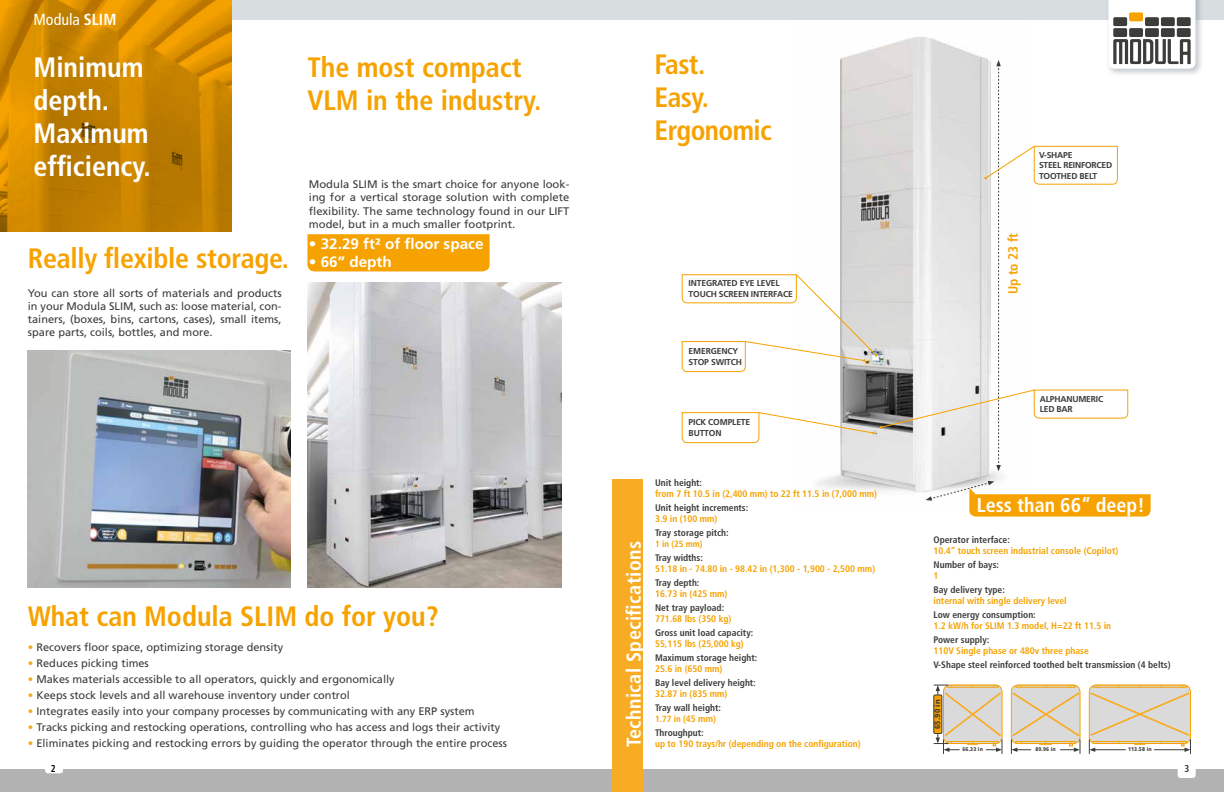
<style>
.page{position:relative;width:1224px;height:792px;background:#fff}
.page>*{position:absolute;margin:0;border:0;box-sizing:border-box;transform-origin:0 0}
.t1{font:700 condensed 28px/33px "Frutiger LT Std";color:#f6a200}
.t2{font:700 condensed 28px/33px "Frutiger LT Std";color:#fff}
.t3{font:700 condensed 28px/33px "Frutiger LT Std";letter-spacing:-.02em;color:#f6a200}
.t4{font:700 condensed 20px "Frutiger LT Std";letter-spacing:.02em;color:#fff}
.t5{font:700 condensed 20px "Frutiger LT Std";color:#fff}
.t6{font:condensed 16px "Frutiger LT Std";color:#fff}
.t7{font:700 15px "Frutiger LT Std";color:#fff}
.t8{font:700 condensed 13.5px "Frutiger LT Std";color:#f6a200}
.t9{font:11px/13.2px "Frutiger LT Std";color:#3c3c3b;text-align:justify}
.t10{font:700 condensed 10px "Frutiger LT Std";color:#000;scale:.94 1}
.t11{font:700 condensed 10px "Frutiger LT Std";color:#3c3c3b;scale:.94 1}
.t12{font:700 condensed 9.5px "Frutiger LT Std";color:#f6a200}
.t13{font:700 condensed 9.5px "Frutiger LT Std";color:#3c3c3b}
.t14{font:700 condensed 9px "Frutiger LT Std";color:#f6a200}
.t15{font:700 8.6px/10.3px "Frutiger LT Std";letter-spacing:-.02em;color:#3c3c3b}
.t16{font:900 7.8px "Frutiger LT Std";color:#3c3c3b;scale:.9 1}
.t17{font:900 5.4px "Frutiger LT Std";letter-spacing:.02em;color:#3c3c3b;scale:.9 1}
.s1{font-weight:700}
.s2{color:#f8ac23}
.s3{font-size:9.5px}
</style>
<div class="page">
<div style="left:0;top:769px;width:1224px;height:23px;background:#b3b2b2"></div>
<div style="left:0;top:0;width:1224px;height:19px;background:#d8dde0"></div>
<div style="left:1106px;top:0;width:98px;height:77px;background:#8a959c;opacity:.5"></div>
<div style="left:1178px;top:765px;width:18px;height:13px;background:#fff;border-radius:3px"></div>
<div style="left:45px;top:760px;width:18px;height:13px;background:#fff;border-radius:3px"></div>
<img style="left:817px;top:471px;width:185px;height:21px">
<img style="left:0;top:0;width:232px;height:232px">
<div style="left:612px;top:479px;width:31px;height:313px;background:#f8ac23"></div>
<img style="left:307px;top:283px;width:254px;height:304px">
<img style="left:28px;top:350px;width:262px;height:237px">
<div style="left:307px;top:234px;width:183px;height:37px;background:#f6a200"></div>
<svg style="left:682px;top:0;width:514px;height:471px"></svg>
<svg style="left:925px;top:481px;width:226px;height:36px"></svg>
<svg style="left:1011px;top:685px;width:69px;height:59px"></svg>
<svg style="left:1016px;top:685px;width:59px;height:2px"></svg>
<svg style="left:1089px;top:685px;width:102px;height:59px"></svg>
<svg style="left:1093px;top:685px;width:94px;height:2px"></svg>
<svg style="left:934px;top:685px;width:69px;height:69px;background:#ded0b5"></svg>
<svg style="left:1011px;top:693px;width:70px;height:61px;background:#dfd6c4"></svg>
<svg style="left:1089px;top:693px;width:102px;height:61px;background:#dfd6c7"></svg>
<h3 class="t6" style="left:34px;top:10px;width:84px">Modula <span class="s1">SLIM</span></h3>
<h1 class="t2" style="left:34px;top:51px;width:119px">Minimum depth.<br>Maximum efficiency.</h1>
<h1 class="t1" style="left:28px;top:242px;width:263px">Really flexible storage.</h1>
<p class="t9" style="left:28px;top:287px;width:255px">You can store all sorts of materials and products in your Modula SLIM, such as: loose material, con&shy;tainers, (boxes, bins, cartons, cases), small items, spare parts, coils, bottles, and more.</p>
<h1 class="t1" style="left:307px;top:51px;width:236px">The most compact<br>VLM in the industry.</h1>
<p class="t9" style="left:309px;top:178px;width:262px">Modula SLIM is the smart choice for anyone look&shy;ing for a vertical storage solution with complete flexibility. The same technology found in our LIFT model, but in a much smaller footprint.</p>
<h3 class="t7" style="left:309px;top:235px;width:176px">• 32.29 ft² of floor space</h3>
<h3 class="t7" style="left:309px;top:253px;width:85px">• 66” depth</h3>
<h1 class="t1" style="left:28px;top:600px;width:412px">What can Modula SLIM do for you?</h1>
<p class="t9" style="left:28px;top:640px;width:257px"><span class="s2">•</span> Recovers floor space, optimizing storage density</p>
<p class="t9" style="left:28px;top:656px;width:123px"><span class="s2">•</span> Reduces picking times</p>
<p class="t9" style="left:28px;top:672px;width:368px"><span class="s2">•</span> Makes materials accessible to all operators, quickly and ergonomically</p>
<p class="t9" style="left:28px;top:688px;width:324px"><span class="s2">•</span> Keeps stock levels and all warehouse inventory under control</p>
<p class="t9" style="left:28px;top:704px;width:448px"><span class="s2">•</span> Integrates easily into your company processes by communicating with any ERP system</p>
<p class="t9" style="left:28px;top:720px;width:474px"><span class="s2">•</span> Tracks picking and restocking operations, controlling who has access and logs their activity</p>
<p class="t9" style="left:28px;top:736px;width:481px"><span class="s2">•</span> Eliminates picking and restocking errors by guiding the operator through the entire process</p>
<h1 class="t3" style="left:655px;top:48px;width:119px">Fast.<br>Easy.<br>Ergonomic</h1>
<p class="t15" style="left:689px;top:278px;width:106px">INTEGRATED EYE LEVEL<br>TOUCH SCREEN INTERFACE</p>
<p class="t15" style="left:689px;top:346px;width:55px">EMERGENCY<br>STOP SWITCH</p>
<p class="t15" style="left:689px;top:417px;width:63px">PICK COMPLETE<br>BUTTON</p>
<h2 class="t4" style="left:622px;top:747px;width:208px;rotate:-90deg">Technical Specifications</h2>
<p class="t13" style="left:655px;top:477px;width:49px">Unit height:</p>
<p class="t12" style="left:655px;top:488px;width:223px">from 7 ft 10.5 in (2,400 mm) to 22 ft 11.5 in (7,000 mm)</p>
<p class="t13" style="left:655px;top:502px;width:95px">Unit height increments:</p>
<p class="t12" style="left:655px;top:513px;width:64px">3.9 in (100 mm)</p>
<p class="t13" style="left:655px;top:527px;width:75px">Tray storage pitch:</p>
<p class="t14" style="left:655px;top:538px;width:49px">1 in (25 mm)</p>
<p class="t13" style="left:655px;top:552px;width:49px">Tray widths:</p>
<p class="t12" style="left:655px;top:563px;width:222px">51.18 in - 74.80 in - 98.42 in (1,300 - 1,900 - 2,500 mm)</p>
<p class="t13" style="left:655px;top:577px;width:46px">Tray depth:</p>
<p class="t12" style="left:655px;top:588px;width:74px">16.73 in (425 mm)</p>
<p class="t13" style="left:655px;top:602px;width:71px">Net tray payload:</p>
<p class="t12" style="left:655px;top:613px;width:78px">771.68 lbs (350 kg)</p>
<p class="t13" style="left:655px;top:627px;width:100px">Gross unit load capacity:</p>
<p class="t12" style="left:655px;top:638px;width:90px">55,115 lbs (25,000 kg)</p>
<p class="t13" style="left:655px;top:652px;width:104px">Maximum storage height:</p>
<p class="t12" style="left:655px;top:663px;width:69px">25.6 in (650 mm)</p>
<p class="t13" style="left:655px;top:677px;width:102px">Bay level delivery height:</p>
<p class="t12" style="left:655px;top:688px;width:74px">32.87 in (835 mm)</p>
<p class="t13" style="left:655px;top:702px;width:67px">Tray wall height:</p>
<p class="t14" style="left:655px;top:713px;width:62px">1.77 in <span class="s3">(45 mm)</span></p>
<p class="t13" style="left:655px;top:727px;width:50px">Throughput:</p>
<p class="t12" style="left:655px;top:738px;width:207px">up to 190 trays/hr (depending on the configuration)</p>
<p class="t15" style="left:1039px;top:150px;width:75px">V-SHAPE<br>STEEL REINFORCED<br>TOOTHED BELT</p>
<p class="t8" style="left:1005px;top:294px;width:63px;rotate:-90deg">Up to 23 ft</p>
<p class="t15" style="left:1040px;top:394px;width:65px">ALPHANUMERIC<br>LED BAR</p>
<h2 class="t5" style="left:977px;top:493px;width:169px">Less than 66” deep!</h2>
<p class="t13" style="left:934px;top:534px;width:78px">Operator interface:</p>
<p class="t12" style="left:934px;top:545px;width:186px">10.4” touch screen industrial console (Copilot)</p>
<p class="t13" style="left:934px;top:559px;width:67px">Number of bays:</p>
<p class="t12" style="left:934px;top:570px;width:6px">1</p>
<p class="t13" style="left:934px;top:584px;width:73px">Bay delivery type:</p>
<p class="t12" style="left:934px;top:595px;width:135px">internal with single delivery level</p>
<p class="t13" style="left:934px;top:609px;width:104px">Low energy consumption:</p>
<p class="t12" style="left:934px;top:620px;width:179px">1.2 kW/h for SLIM 1.3 model, H=22 ft 11.5 in</p>
<p class="t13" style="left:934px;top:634px;width:57px">Power supply:</p>
<p class="t12" style="left:934px;top:645px;width:157px">110V Single phase or 480v three phase</p>
<p class="t13" style="left:934px;top:659px;width:238px">V-Shape steel reinforced toothed belt transmission (4 belts)</p>
<p class="t16" style="left:933px;top:729px;width:34px;rotate:-90deg">65.90 in</p>
<p class="t17" style="left:963px;top:746px;width:24px">66.33 in</p>
<p class="t17" style="left:1035px;top:746px;width:24px">89.96 in</p>
<p class="t17" style="left:1128px;top:746px;width:28px">113.58 in</p>
<p class="t10" style="left:51px;top:763px;width:7px">2</p>
<p class="t11" style="left:1184px;top:763px;width:7px">3</p>
</div>
